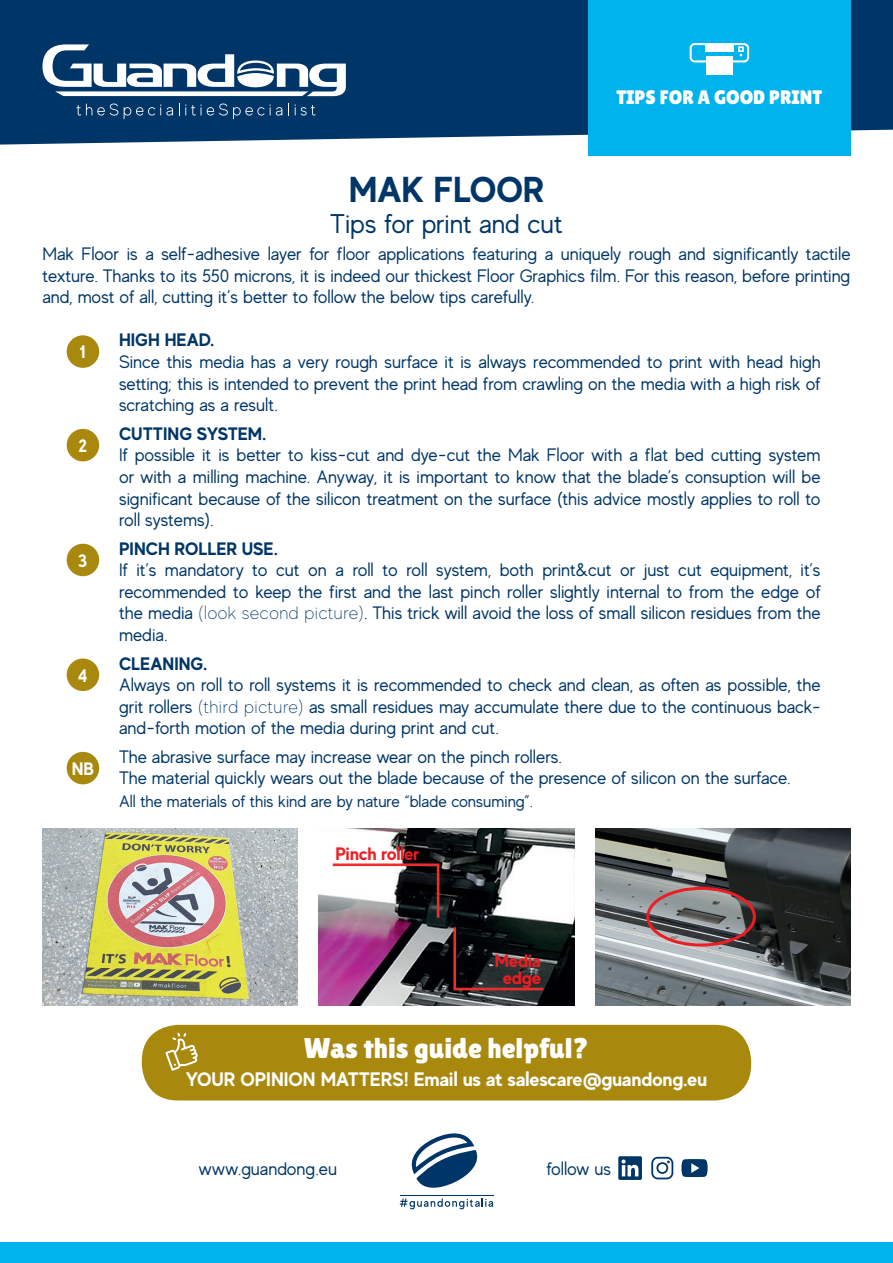
<style>
.page{position:relative;width:893px;height:1263px;background:#fff}
.page>*{position:absolute;margin:0;border:0;box-sizing:border-box;transform-origin:0 0}
.t1{font:700 36px "MADE Evolve Sans";color:#003667}
.t2{font:28.5px "Lilita One";color:#fff}
.t3{font:27px "MADE Evolve Sans";color:#003667}
.t4{font:700 19.5px "MADE Evolve Sans";color:#fff}
.t5{font:19.5px "Lilita One";color:#fff}
.t6{font:18px/21.6px "MADE Evolve Sans";color:#003667;text-align:justify}
.t7{font:700 18px "MADE Evolve Sans";color:#003667}
.t8{font:700 18px/16.5px "MADE Evolve Sans";color:#ee1d23;text-align:center}
.t9{font:700 18px "MADE Evolve Sans";color:#fff}
.t10{font:16.5px "MADE Evolve Sans";color:#003667}
.s1{font-weight:100}
</style>
<div class="page">
<div style="left:0;top:0;width:893px;height:145px;background:#003667"></div>
<div style="left:588px;top:0;width:262px;height:155px;background:#00b3ed"></div>
<svg style="left:43px;top:44px;width:303px;height:52px"></svg>
<svg style="left:76px;top:104px;width:42px;height:12px"></svg>
<svg style="left:124px;top:105px;width:49px;height:14px"></svg>
<svg style="left:179px;top:103px;width:103px;height:16px;background:#1c4c78"></svg>
<svg style="left:288px;top:103px;width:1px;height:12px"></svg>
<svg style="left:295px;top:105px;width:21px;height:11px"></svg>
<svg style="left:690px;top:43px;width:59px;height:19px"></svg>
<div style="left:706px;top:56px;width:26px;height:19px;background:#fff"></div>
<div style="left:705px;top:44px;width:28px;height:7px;background:#fff"></div>
<div style="left:0;top:1242px;width:893px;height:21px;background:#00b3ed"></div>
<svg style="left:411px;top:1133px;width:67px;height:55px"></svg>
<hr style="left:400px;top:1195px;width:93px;height:1px;background:#003667">
<svg style="left:400px;top:1198px;width:93px;height:11px"></svg>
<svg style="left:618px;top:1156px;width:24px;height:24px"></svg>
<svg style="left:651px;top:1157px;width:22px;height:22px"></svg>
<svg style="left:681px;top:1159px;width:27px;height:18px"></svg>
<div style="left:142px;top:1025px;width:609px;height:75px;background:#a9880e;border-radius:36px"></div>
<svg style="left:165px;top:1032px;width:33px;height:39px"></svg>
<img style="left:319px;top:828px;width:255px;height:177px">
<img style="left:595px;top:828px;width:255px;height:177px">
<img style="left:43px;top:828px;width:255px;height:177px">
<div style="left:67px;top:335px;width:32px;height:33px;background:#a9880e;border-radius:50%"></div>
<div style="left:67px;top:429px;width:32px;height:32px;background:#a9880e;border-radius:50%"></div>
<div style="left:67px;top:544px;width:32px;height:32px;background:#a9880e;border-radius:50%"></div>
<div style="left:67px;top:658px;width:32px;height:33px;background:#a9880e;border-radius:50%"></div>
<div style="left:646px;top:887px;width:110px;height:59px;border:3px solid #ee1d23;border-radius:50%"></div>
<div style="left:67px;top:752px;width:32px;height:32px;background:#a9880e;border-radius:50%"></div>
<h1 class="t1" style="left:349px;top:166px;width:197px">MAK FLOOR</h1>
<h3 class="t3" style="left:330px;top:206px;width:234px">Tips for print and cut</h3>
<p class="t5" style="left:616px;top:86px;width:208px">TIPS FOR A GOOD PRINT</p>
<p class="t6" style="left:43px;top:242px;width:809px">Mak Floor is a self-adhesive layer for floor applications featuring a uniquely rough and significantly tactile texture. Thanks to its 550 microns, it is indeed our thickest Floor Graphics film. For this reason, before printing and, most of all, cutting it’s better to follow the below tips carefully.</p>
<p class="t7" style="left:119px;top:329px;width:97px">HIGH HEAD.</p>
<p class="t6" style="left:119px;top:350px;width:703px">Since this media has a very rough surface it is always recommended to print with head high setting; this is intended to prevent the print head from crawling on the media with a high risk of scratching as a result.</p>
<p class="t7" style="left:119px;top:422px;width:149px">CUTTING SYSTEM.</p>
<p class="t6" style="left:119px;top:444px;width:703px">If possible it is better to kiss-cut and dye-cut the Mak Floor with a flat bed cutting system or with a milling machine. Anyway, it is important to know that the blade’s consuption will be significant because of the silicon treatment on the surface (this advice mostly applies to roll to roll systems).</p>
<p class="t9" style="left:79px;top:341px;width:9px">1</p>
<p class="t9" style="left:78px;top:434px;width:11px">2</p>
<p class="t9" style="left:78px;top:549px;width:11px">3</p>
<p class="t9" style="left:78px;top:664px;width:12px">4</p>
<p class="t9" style="left:72px;top:757px;width:24px">NB</p>
<p class="t7" style="left:119px;top:537px;width:160px">PINCH ROLLER USE.</p>
<p class="t6" style="left:119px;top:559px;width:703px">If it’s mandatory to cut on a roll to roll system, both print&amp;cut or just cut equipment, it’s recommended to keep the first and the last pinch roller slightly internal to from the edge of the media <span class="s1">(look second picture)</span>. This trick will avoid the loss of small silicon residues from the media.</p>
<p class="t7" style="left:119px;top:652px;width:90px">CLEANING.</p>
<p class="t6" style="left:119px;top:673px;width:703px">Always on roll to roll systems it is recommended to check and clean, as often as possible, the grit rollers <span class="s1">(third picture)</span> as small residues may accumulate there due to the continuous back&shy;and-forth motion of the media during print and cut.</p>
<p class="t6" style="left:119px;top:745px;width:673px">The abrasive surface may increase wear on the pinch rollers.<br>The material quickly wears out the blade because of the presence of silicon on the surface.</p>
<p class="t10" style="left:119px;top:791px;width:415px">All the materials of this kind are by nature “blade consuming”.</p>
<p class="t8" style="left:335px;top:845px;width:85px">Pinch roller</p>
<p class="t8" style="left:495px;top:952px;width:48px">Media edge</p>
<h2 class="t2" style="left:304px;top:1031px;width:287px">Was this guide helpful?</h2>
<p class="t4" style="left:186px;top:1066px;width:523px">YOUR OPINION MATTERS! Email us at salescare@guandong.eu</p>
<p class="t6" style="left:199px;top:1157px;width:140px">www.guandong.eu</p>
<p class="t6" style="left:546px;top:1157px;width:66px">follow us</p>
</div>
